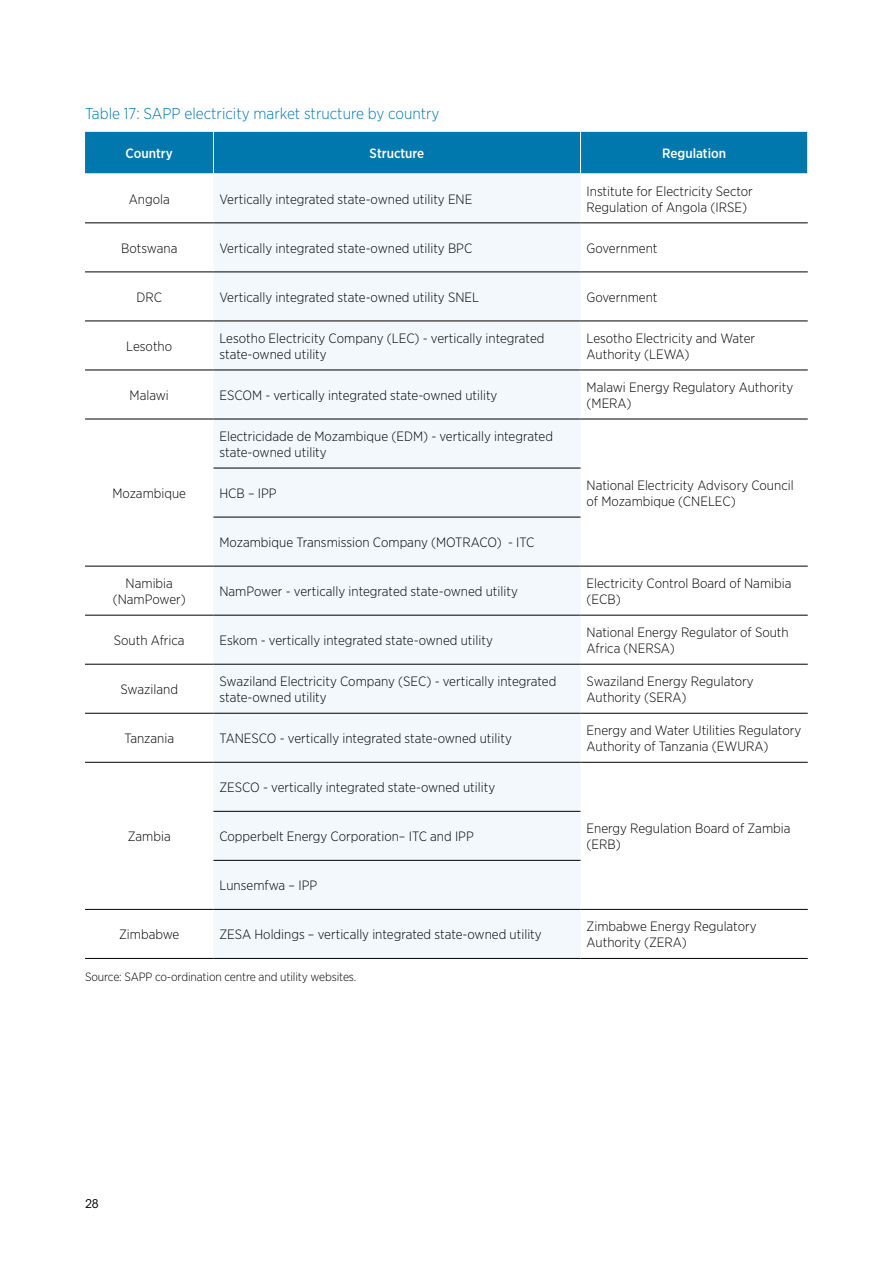
<style>
.page{position:relative;width:893px;height:1263px;background:#fff}
.page>*{position:absolute;margin:0;border:0;box-sizing:border-box;transform-origin:0 0}
.t1{font:300 15.75px "Gotham Narrow";color:#0078ae}
.t2{font:300 13.5px/16.2px "Gotham Narrow";color:#000}
.t3{font:500 13.5px "Gotham Narrow";color:#fff}
.t4{font:300 12px "Gotham Narrow";letter-spacing:-.01em;color:#000}
.t5{font:12px "ITC Avant Garde Std";color:#000}
</style>
<div class="page">
<div style="left:85px;top:132px;width:722px;height:42px;background:#0078ae"></div>
<div style="left:213px;top:175px;width:367px;height:783px;background:#f2f8fb"></div>
<hr style="left:85px;top:272px;width:128px;height:1px;background:#000">
<hr style="left:85px;top:321px;width:128px;height:1px;background:#000">
<hr style="left:85px;top:370px;width:128px;height:1px;background:#000">
<hr style="left:85px;top:419px;width:128px;height:1px;background:#000">
<hr style="left:85px;top:566px;width:128px;height:1px;background:#000">
<hr style="left:85px;top:615px;width:128px;height:1px;background:#000">
<hr style="left:85px;top:664px;width:128px;height:1px;background:#000">
<hr style="left:85px;top:713px;width:128px;height:1px;background:#000">
<hr style="left:85px;top:762px;width:128px;height:1px;background:#000">
<hr style="left:85px;top:909px;width:128px;height:1px;background:#000">
<hr style="left:85px;top:958px;width:128px;height:1px;background:#000">
<hr style="left:213px;top:131px;width:1px;height:43px;background:#fff">
<hr style="left:580px;top:131px;width:1px;height:43px;background:#fff">
<hr style="left:85px;top:223px;width:128px;height:1px;background:#000">
<hr style="left:213px;top:223px;width:368px;height:1px;background:#000">
<hr style="left:580px;top:223px;width:228px;height:1px;background:#000">
<hr style="left:213px;top:272px;width:368px;height:1px;background:#000">
<hr style="left:580px;top:272px;width:228px;height:1px;background:#000">
<hr style="left:213px;top:321px;width:368px;height:1px;background:#000">
<hr style="left:580px;top:321px;width:228px;height:1px;background:#000">
<hr style="left:213px;top:370px;width:368px;height:1px;background:#000">
<hr style="left:580px;top:370px;width:228px;height:1px;background:#000">
<hr style="left:213px;top:419px;width:368px;height:1px;background:#000">
<hr style="left:580px;top:419px;width:228px;height:1px;background:#000">
<hr style="left:213px;top:468px;width:368px;height:1px;background:#000">
<hr style="left:213px;top:517px;width:368px;height:1px;background:#000">
<hr style="left:213px;top:566px;width:368px;height:1px;background:#000">
<hr style="left:580px;top:566px;width:228px;height:1px;background:#000">
<hr style="left:213px;top:615px;width:368px;height:1px;background:#000">
<hr style="left:580px;top:615px;width:228px;height:1px;background:#000">
<hr style="left:213px;top:664px;width:368px;height:1px;background:#000">
<hr style="left:580px;top:664px;width:228px;height:1px;background:#000">
<hr style="left:213px;top:713px;width:368px;height:1px;background:#000">
<hr style="left:580px;top:713px;width:228px;height:1px;background:#000">
<hr style="left:213px;top:762px;width:368px;height:1px;background:#000">
<hr style="left:580px;top:762px;width:228px;height:1px;background:#000">
<hr style="left:213px;top:811px;width:368px;height:1px;background:#000">
<hr style="left:213px;top:860px;width:368px;height:1px;background:#000">
<hr style="left:213px;top:909px;width:368px;height:1px;background:#000">
<hr style="left:580px;top:909px;width:228px;height:1px;background:#000">
<hr style="left:213px;top:958px;width:368px;height:1px;background:#000">
<hr style="left:580px;top:958px;width:228px;height:1px;background:#000">
<p class="t1" style="left:85px;top:104px;width:356px">Table 17: SAPP electricity market structure by country</p>
<p class="t3" style="left:126px;top:145px;width:49px">Country</p>
<p class="t3" style="left:370px;top:145px;width:56px">Structure</p>
<p class="t3" style="left:662px;top:145px;width:66px">Regulation</p>
<p class="t2" style="left:129px;top:191px;width:42px">Angola</p>
<p class="t2" style="left:219px;top:191px;width:254px">Vertically integrated state-owned utility ENE</p>
<p class="t2" style="left:587px;top:182px;width:168px">Institute for Electricity Sector<br>Regulation of Angola (IRSE)</p>
<p class="t2" style="left:121px;top:240px;width:58px">Botswana</p>
<p class="t2" style="left:219px;top:240px;width:254px">Vertically integrated state-owned utility BPC</p>
<p class="t2" style="left:587px;top:240px;width:72px">Government</p>
<p class="t2" style="left:136px;top:289px;width:27px">DRC</p>
<p class="t2" style="left:219px;top:289px;width:261px">Vertically integrated state-owned utility SNEL</p>
<p class="t2" style="left:587px;top:289px;width:72px">Government</p>
<p class="t2" style="left:126px;top:338px;width:47px">Lesotho</p>
<p class="t2" style="left:219px;top:330px;width:326px">Lesotho Electricity Company (LEC) - vertically integrated state-owned utility</p>
<p class="t2" style="left:587px;top:330px;width:170px">Lesotho Electricity and Water<br>Authority (LEWA)</p>
<p class="t2" style="left:130px;top:387px;width:41px">Malawi</p>
<p class="t2" style="left:219px;top:387px;width:279px">ESCOM - vertically integrated state-owned utility</p>
<p class="t2" style="left:587px;top:379px;width:208px">Malawi Energy Regulatory Authority (MERA)</p>
<p class="t2" style="left:112px;top:485px;width:75px">Mozambique</p>
<p class="t2" style="left:219px;top:428px;width:335px">Electricidade de Mozambique (EDM) - vertically integrated state-owned utility</p>
<p class="t2" style="left:219px;top:485px;width:59px">HCB – IPP</p>
<p class="t2" style="left:219px;top:534px;width:317px">Mozambique Transmission Company (MOTRACO) - ITC</p>
<p class="t2" style="left:587px;top:477px;width:209px">National Electricity Advisory Council of Mozambique (CNELEC)</p>
<p class="t2" style="left:113px;top:575px;width:75px;text-align:center">Namibia (NamPower)</p>
<p class="t2" style="left:219px;top:583px;width:300px">NamPower - vertically integrated state-owned utility</p>
<p class="t2" style="left:587px;top:575px;width:206px">Electricity Control Board of Namibia (ECB)</p>
<p class="t2" style="left:114px;top:632px;width:72px">South Africa</p>
<p class="t2" style="left:219px;top:632px;width:275px">Eskom - vertically integrated state-owned utility</p>
<p class="t2" style="left:587px;top:624px;width:204px">National Energy Regulator of South<br>Africa (NERSA)</p>
<p class="t2" style="left:121px;top:681px;width:59px">Swaziland</p>
<p class="t2" style="left:219px;top:673px;width:338px">Swaziland Electricity Company (SEC) - vertically integrated state-owned utility</p>
<p class="t2" style="left:587px;top:673px;width:169px">Swaziland Energy Regulatory<br>Authority (SERA)</p>
<p class="t2" style="left:124px;top:730px;width:51px">Tanzania</p>
<p class="t2" style="left:219px;top:730px;width:294px">TANESCO - vertically integrated state-owned utility</p>
<p class="t2" style="left:587px;top:722px;width:216px">Energy and Water Utilities Regulatory<br>Authority of Tanzania (EWURA)</p>
<p class="t2" style="left:128px;top:828px;width:45px">Zambia</p>
<p class="t2" style="left:219px;top:779px;width:277px">ZESCO - vertically integrated state-owned utility</p>
<p class="t2" style="left:219px;top:828px;width:256px">Copperbelt Energy Corporation– ITC and IPP</p>
<p class="t2" style="left:219px;top:877px;width:99px">Lunsemfwa – IPP</p>
<p class="t2" style="left:587px;top:820px;width:205px">Energy Regulation Board of Zambia (ERB)</p>
<p class="t2" style="left:119px;top:926px;width:62px">Zimbabwe</p>
<p class="t2" style="left:219px;top:926px;width:324px">ZESA Holdings – vertically integrated state-owned utility</p>
<p class="t2" style="left:587px;top:918px;width:172px">Zimbabwe Energy Regulatory<br>Authority (ZERA)</p>
<p class="t4" style="left:85px;top:969px;width:273px">Source: SAPP co-ordination centre and utility websites.</p>
<p class="t5" style="left:85px;top:1196px;width:15px">28</p>
</div>
